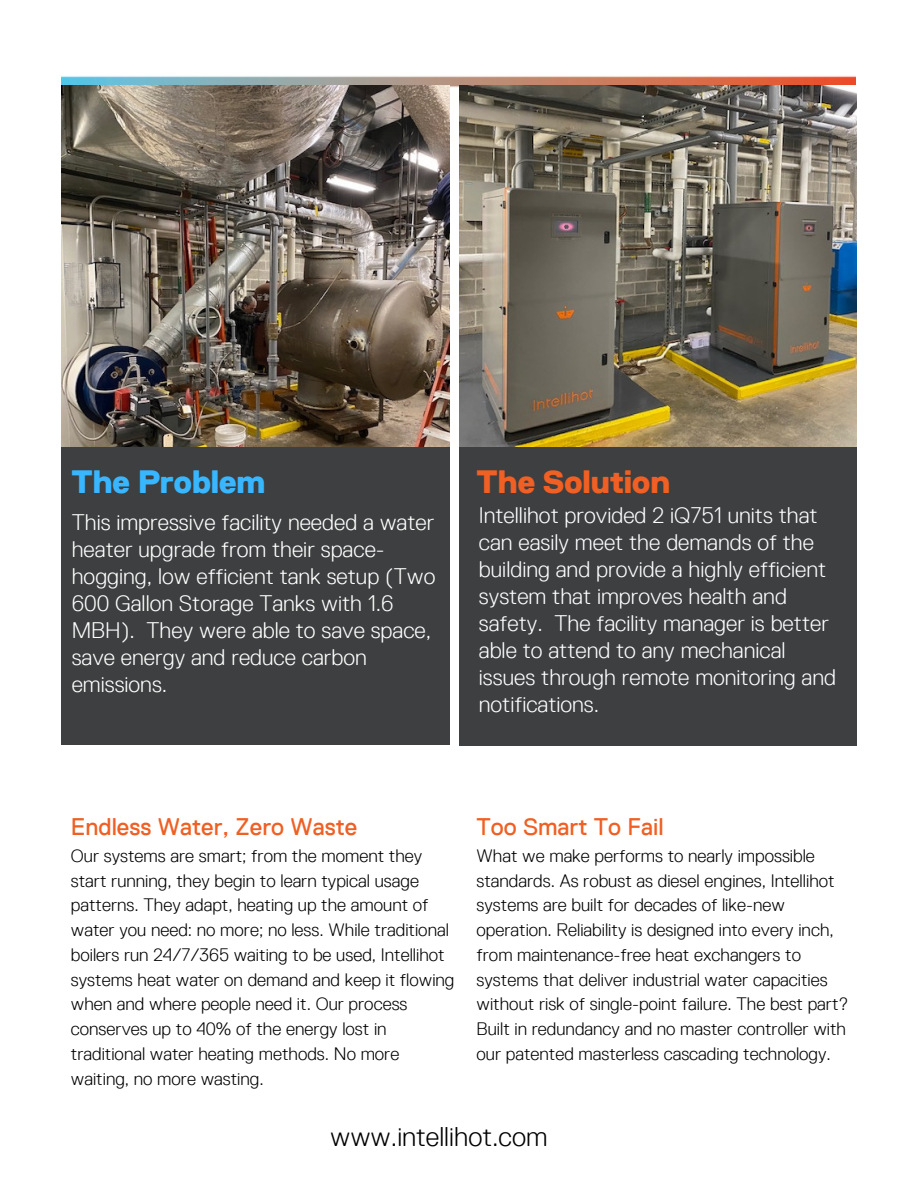
<style>
.page{position:relative;width:918px;height:1188px;background:#fff}
.page>*{position:absolute;margin:0;border:0;box-sizing:border-box;transform-origin:0 0}
.t1{font:800 32.25px "Replica TT";color:#f05f23}
.t2{font:800 32.25px "Replica TT";color:#38b6ff}
.t3{font:300 27px "Replica TT";color:#000}
.t4{font:24px "Replica TT";color:#f05f23}
.t5{font:300 22.5px/27px "Replica TT";color:#fbfdfe}
.t6{font:300 22.5px/27px "Replica TT";color:#fff}
.t7{font:300 18px/24.8px "Replica TT";color:#000}
</style>
<div class="page">
<div style="left:62px;top:82px;width:388px;height:663px;background:#3d3f40"></div>
<div style="left:459px;top:85px;width:397px;height:660px;background:#3d3f40"></div>
<img style="left:62px;top:76px;width:794px;height:12px">
<img style="left:459px;top:85px;width:397px;height:361px">
<img style="left:62px;top:85px;width:388px;height:361px">
<p class="t2" style="left:71px;top:468px;width:196px">The Problem</p>
<p class="t1" style="left:477px;top:468px;width:195px">The Solution</p>
<p class="t6" style="left:72px;top:510px;width:365px">This impressive facility needed a water heater upgrade from their space&shy;hogging, low efficient tank setup (Two<br>600 Gallon Storage Tanks with 1.6<br>MBH). They were able to save space, save energy and reduce carbon emissions.</p>
<p class="t5" style="left:479px;top:503px;width:359px">Intellihot provided 2 iQ751 units that can easily meet the demands of the building and provide a highly efficient system that improves health and safety. The facility manager is better able to attend to any mechanical issues through remote monitoring and notifications.</p>
<p class="t4" style="left:71px;top:816px;width:288px">Endless Water, Zero Waste</p>
<p class="t7" style="left:71px;top:844px;width:385px">Our systems are smart; from the moment they start running, they begin to learn typical usage patterns. They adapt, heating up the amount of water you need: no more; no less. While traditional boilers run 24/7/365 waiting to be used, Intellihot systems heat water on demand and keep it flowing when and where people need it. Our process conserves up to 40% of the energy lost in traditional water heating methods. No more waiting, no more wasting.</p>
<p class="t4" style="left:477px;top:816px;width:189px">Too Smart To Fail</p>
<p class="t7" style="left:477px;top:844px;width:374px">What we make performs to nearly impossible standards. As robust as diesel engines, Intellihot systems are built for decades of like-new operation. Reliability is designed into every inch, from maintenance-free heat exchangers to systems that deliver industrial water capacities without risk of single-point failure. The best part?<br>Built in redundancy and no master controller with our patented masterless cascading technology.</p>
<p class="t3" style="left:330px;top:1125px;width:219px">www.intellihot.com</p>
</div>
